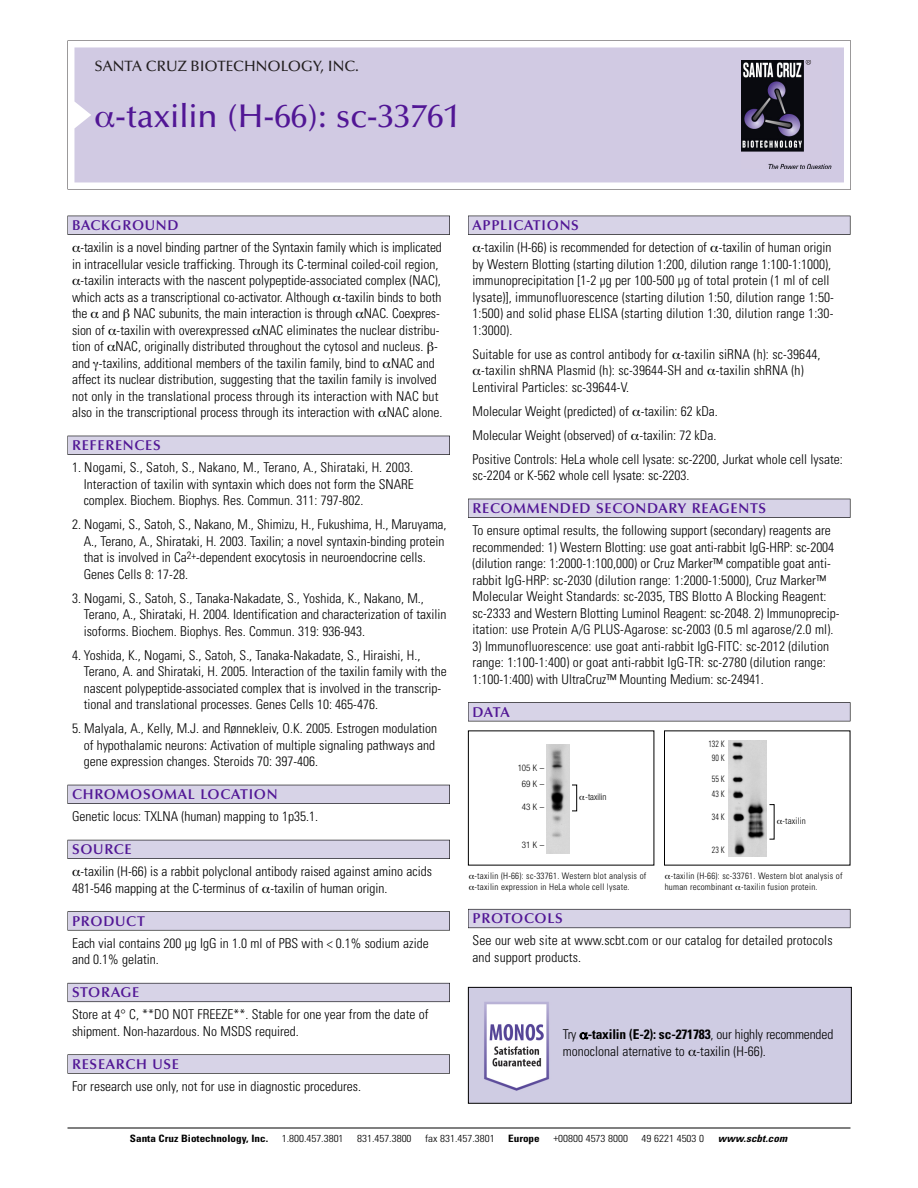
<style>
.page{position:relative;width:918px;height:1188px;background:#fff}
.page>*{position:absolute;margin:0;border:0;box-sizing:border-box;transform-origin:0 0}
.t1{font:500 33px "Optima";color:#511695}
.t2{font:500 15px "Optima";color:#231f20}
.t3{font:600 14.25px "Optima";letter-spacing:.05em;color:#511695}
.t4{font:300 condensed 13.5px/16.5px "Univers";color:#000}
.t5{font:300 condensed 10.2px "Univers";color:#000;scale:1.1 1}
.t6{font:700 condensed 10.2px "Univers";color:#000;scale:1.1 1}
.t7{font:italic 700 condensed 10.2px "Univers";letter-spacing:.005em;color:#000;scale:1.1 1}
.t8{font:300 condensed 9px/10.5px "Univers";letter-spacing:.02em;color:#000}
.t9{font:300 condensed 9px/15.5px "Helvetica Neue";color:#000;text-align:center}
.t10{font:300 condensed 9px/13.5px "Univers";letter-spacing:.02em;color:#000;text-align:center;scale:.87 1}
.s1{font-weight:700}
</style>
<div class="page">
<svg style="left:68px;top:40px;width:783px;height:149px"></svg>
<div style="left:74px;top:47px;width:770px;height:135px;background:#d1cae3"></div>
<img style="left:741px;top:60px;width:90px;height:108px">
<div style="left:68px;top:216px;width:382px;height:19px;background:#525155"></div>
<div style="left:68px;top:216px;width:381px;height:18px;background:#d7d3e7"></div>
<div style="left:68px;top:436px;width:382px;height:19px;background:#515055"></div>
<div style="left:68px;top:436px;width:381px;height:18px;background:#d7d3e7"></div>
<div style="left:68px;top:785px;width:382px;height:19px;background:#525158"></div>
<div style="left:68px;top:785px;width:381px;height:18px;background:#d7d3e7"></div>
<div style="left:68px;top:840px;width:382px;height:19px;background:#54535a"></div>
<div style="left:68px;top:840px;width:381px;height:18px;background:#d7d3e7"></div>
<svg style="left:68px;top:911px;width:382px;height:20px"></svg>
<div style="left:68px;top:912px;width:381px;height:18px;background:#d7d3e7"></div>
<div style="left:68px;top:983px;width:382px;height:19px;background:#66646e"></div>
<div style="left:68px;top:983px;width:381px;height:18px;background:#d7d3e7"></div>
<div style="left:68px;top:1054px;width:382px;height:20px;background:#616161"></div>
<div style="left:68px;top:1055px;width:381px;height:18px;background:#d7d3e7"></div>
<div style="left:468px;top:216px;width:382px;height:19px;background:#525155"></div>
<div style="left:468px;top:216px;width:382px;height:18px;background:#d7d3e7"></div>
<div style="left:468px;top:499px;width:382px;height:19px;background:#515055"></div>
<div style="left:468px;top:499px;width:382px;height:18px;background:#d7d3e7"></div>
<div style="left:468px;top:702px;width:382px;height:19px;background:#545357"></div>
<div style="left:468px;top:703px;width:382px;height:18px;background:#d7d3e7"></div>
<div style="left:468px;top:909px;width:382px;height:19px;background:#66646d"></div>
<div style="left:468px;top:910px;width:382px;height:18px;background:#d7d3e7"></div>
<hr style="left:68px;top:1128px;width:782px;height:1px;background:#000">
<img style="left:729px;top:741px;width:38px;height:115px">
<img style="left:546px;top:744px;width:23px;height:110px">
<div style="left:572px;top:785px;width:5px;height:26px;border:1px solid #000"></div>
<img style="left:470px;top:989px;width:380px;height:113px">
<div style="left:468px;top:987px;width:384px;height:117px;border:1px solid #000"></div>
<svg style="left:96px;top:112px;width:18px;height:16px"></svg>
<svg style="left:580px;top:1033px;width:8px;height:6px"></svg>
<svg style="left:689px;top:1049px;width:7px;height:7px"></svg>
<p class="t2" style="left:94px;top:61px;width:266px">SANTA CRUZ BIOTECHNOLOGY, INC.</p>
<h1 class="t1" style="left:115px;top:103px;width:346px">-taxilin (H-66): sc-33761</h1>
<p class="t3" style="left:72px;top:219px;width:108px">BACKGROUND</p>
<p class="t4" style="left:72px;top:240px;width:372px;text-align:center">-taxilin is a novel binding partner of the Syntaxin family which is implicated in intracellular vesicle trafficking. Through its C-terminal coiled-coil region, -taxilin interacts with the nascent polypeptide-associated complex (NAC), which acts as a transcriptional co-activator. Although -taxilin binds to both the and NAC subunits, the main interaction is through NAC. Coexpres&shy;sion of -taxilin with overexpressed NAC eliminates the nuclear distribu&shy;tion of NAC, originally distributed throughout the cytosol and nucleus. - and -taxilins, additional members of the taxilin family, bind to NAC and affect its nuclear distribution, suggesting that the taxilin family is involved not only in the translational process through its interaction with NAC but also in the transcriptional process through its interaction with NAC alone.</p>
<p class="t3" style="left:72px;top:440px;width:90px">REFERENCES</p>
<p class="t4" style="left:84px;top:460px;width:332px;text-align:justify;text-indent:-12px">1. Nogami, S., Satoh, S., Nakano, M., Terano, A., Shirataki, H. 2003.<br>Interaction of taxilin with syntaxin which does not form the SNARE complex. Biochem. Biophys. Res. Commun. 311: 797-802.</p>
<p class="t4" style="left:84px;top:517px;width:364px;text-indent:-12px">2. Nogami, S., Satoh, S., Nakano, M., Shimizu, H., Fukushima, H., Maruyama, A., Terano, A., Shirataki, H. 2003. Taxilin; a novel syntaxin-binding protein that is involved in Ca<sup>2+</sup>-dependent exocytosis in neuroendocrine cells.<br>Genes Cells 8: 17-28.</p>
<p class="t4" style="left:84px;top:591px;width:364px;text-indent:-12px">3. Nogami, S., Satoh, S., Tanaka-Nakadate, S., Yoshida, K., Nakano, M.,<br>Terano, A., Shirataki, H. 2004. Identification and characterization of taxilin isoforms. Biochem. Biophys. Res. Commun. 319: 936-943.</p>
<p class="t4" style="left:84px;top:648px;width:364px;text-indent:-12px">4. Yoshida, K., Nogami, S., Satoh, S., Tanaka-Nakadate, S., Hiraishi, H., Terano, A. and Shirataki, H. 2005. Interaction of the taxilin family with the nascent polypeptide-associated complex that is involved in the transcrip&shy;tional and translational processes. Genes Cells 10: 465-476.</p>
<p class="t4" style="left:84px;top:721px;width:355px;text-indent:-12px">5. Malyala, A., Kelly, M.J. and Rønnekleiv, O.K. 2005. Estrogen modulation of hypothalamic neurons: Activation of multiple signaling pathways and gene expression changes. Steroids 70: 397-406.</p>
<p class="t3" style="left:72px;top:789px;width:207px">CHROMOSOMAL LOCATION</p>
<p class="t4" style="left:72px;top:809px;width:248px">Genetic locus: TXLNA (human) mapping to 1p35.1.</p>
<p class="t3" style="left:72px;top:844px;width:61px">SOURCE</p>
<p class="t4" style="left:72px;top:864px;width:361px;text-indent:9px">-taxilin (H-66) is a rabbit polyclonal antibody raised against amino acids<br>481-546 mapping at the C-terminus of -taxilin of human origin.</p>
<p class="t3" style="left:72px;top:915px;width:74px">PRODUCT</p>
<p class="t4" style="left:72px;top:936px;width:358px">Each vial contains 200 µg IgG in 1.0 ml of PBS with &lt; 0.1% sodium azide and 0.1% gelatin.</p>
<p class="t3" style="left:72px;top:987px;width:69px">STORAGE</p>
<p class="t4" style="left:72px;top:1007px;width:358px">Store at 4° C, **DO NOT FREEZE**. Stable for one year from the date of shipment. Non-hazardous. No MSDS required.</p>
<p class="t3" style="left:72px;top:1058px;width:109px">RESEARCH USE</p>
<p class="t4" style="left:72px;top:1079px;width:290px">For research use only, not for use in diagnostic procedures.</p>
<p class="t3" style="left:473px;top:219px;width:108px">APPLICATIONS</p>
<p class="t4" style="left:473px;top:240px;width:363px;text-indent:8px">-taxilin (H-66) is recommended for detection of -taxilin of human origin by Western Blotting (starting dilution 1:200, dilution range 1:100-1:1000), immunoprecipitation [1-2 µg per 100-500 µg of total protein (1 ml of cell lysate)], immunofluorescence (starting dilution 1:50, dilution range 1:50- 1:500) and solid phase ELISA (starting dilution 1:30, dilution range 1:30- 1:3000).</p>
<p class="t4" style="left:473px;top:347px;width:350px">Suitable for use as control antibody for -taxilin siRNA (h): sc-39644,</p>
<p class="t4" style="left:481px;top:363px;width:324px">-taxilin shRNA Plasmid (h): sc-39644-SH and -taxilin shRNA (h)</p>
<p class="t4" style="left:473px;top:380px;width:158px">Lentiviral Particles: sc-39644-V.</p>
<p class="t4" style="left:473px;top:400px;width:372px;line-height:24px">Molecular Weight (predicted) of -taxilin: 62 kDa.<br>Molecular Weight (observed) of -taxilin: 72 kDa.<br>Positive Controls: HeLa whole cell lysate: sc-2200, Jurkat whole cell lysate:</p>
<p class="t4" style="left:473px;top:468px;width:218px">sc-2204 or K-562 whole cell lysate: sc-2203.</p>
<p class="t3" style="left:473px;top:503px;width:295px">RECOMMENDED SECONDARY REAGENTS</p>
<p class="t4" style="left:473px;top:523px;width:369px">To ensure optimal results, the following support (secondary) reagents are recommended: 1) Western Blotting: use goat anti-rabbit IgG-HRP: sc-2004 (dilution range: 1:2000-1:100,000) or Cruz Marker™ compatible goat anti&shy;rabbit IgG-HRP: sc-2030 (dilution range: 1:2000-1:5000), Cruz Marker™ Molecular Weight Standards: sc-2035, TBS Blotto A Blocking Reagent: sc-2333 and Western Blotting Luminol Reagent: sc-2048. 2) Immunoprecip&shy;itation: use Protein A/G PLUS-Agarose: sc-2003 (0.5 ml agarose/2.0 ml).</p>
<p class="t4" style="left:473px;top:639px;width:358px">3) Immunofluorescence: use goat anti-rabbit IgG-FITC: sc-2012 (dilution range: 1:100-1:400) or goat anti-rabbit IgG-TR: sc-2780 (dilution range:<br>1:100-1:400) with UltraCruz™ Mounting Medium: sc-24941.</p>
<p class="t3" style="left:473px;top:706px;width:39px">DATA</p>
<p class="t9" style="left:518px;top:761px;width:28px">105 K –<br>69K–</p>
<p class="t9" style="left:522px;top:800px;width:24px">43K–</p>
<p class="t9" style="left:522px;top:838px;width:24px">31K–</p>
<p class="t9" style="left:585px;top:790px;width:23px">-taxilin</p>
<p class="t8" style="left:475px;top:872px;width:173px;line-height:10.9px">-taxilin (H-66): sc-33761. Western blot analysis of -taxilin expression in HeLa whole cell lysate.</p>
<p class="t10" style="left:708px;top:738px;width:20px">132 K<br>90 K</p>
<p class="t10" style="left:712px;top:772px;width:16px;line-height:15.5px;text-align:left">55 K<br>43 K</p>
<p class="t10" style="left:712px;top:811px;width:16px">34 K</p>
<p class="t10" style="left:712px;top:844px;width:16px">23 K</p>
<p class="t8" style="left:783px;top:817px;width:25px">-taxilin</p>
<p class="t8" style="left:665px;top:872px;width:179px;text-indent:6px">-taxilin (H-66): sc-33761. Western blot analysis of human recombinant -taxilin fusion protein.</p>
<p class="t3" style="left:473px;top:913px;width:92px">PROTOCOLS</p>
<p class="t4" style="left:473px;top:934px;width:362px">See our web site at www.scbt.com or our catalog for detailed protocols and support products.</p>
<p class="t4" style="left:563px;top:1027px;width:272px">Try <span class="s1">-taxilin (E-2): sc-271783</span>, our highly recommended monoclonal aternative to -taxilin (H-66).</p>
<p class="t6" style="left:130px;top:1135px;width:127px">Santa Cruz Biotechnology, Inc.</p>
<p class="t5" style="left:282px;top:1135px;width:58px">1.800.457.3801</p>
<p class="t5" style="left:357px;top:1135px;width:51px">831.457.3800</p>
<p class="t5" style="left:425px;top:1135px;width:65px">fax 831.457.3801</p>
<p class="t6" style="left:508px;top:1135px;width:30px">Europe</p>
<p class="t5" style="left:553px;top:1135px;width:69px">+00800 4573 8000</p>
<p class="t5" style="left:642px;top:1135px;width:58px">49 6221 4503 0</p>
<p class="t7" style="left:718px;top:1135px;width:64px">www.scbt.com</p>
</div>
